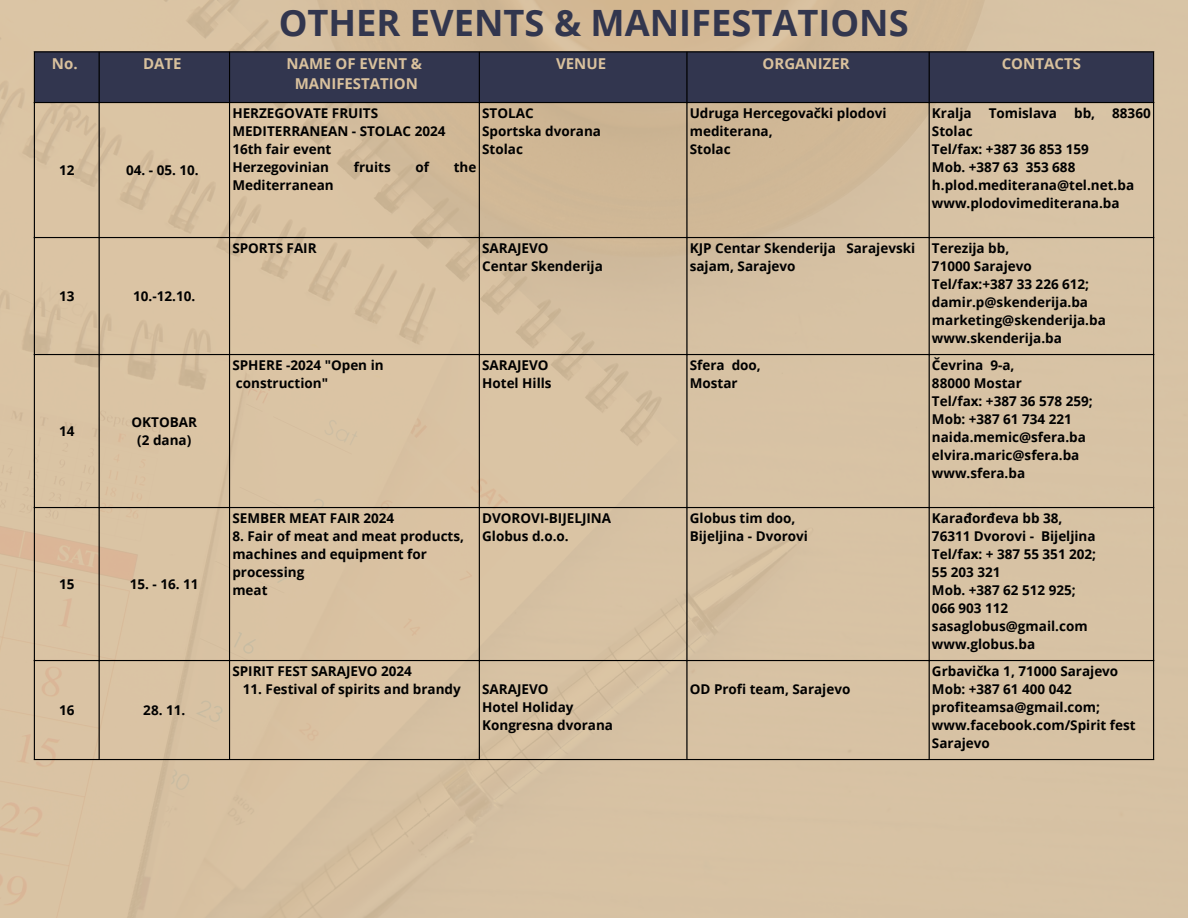
<style>
.page{position:relative;width:1188px;height:918px;background:#fff}
.page>*{position:absolute;margin:0;border:0;box-sizing:border-box;transform-origin:0 0}
.t1{font:700 36.3px "Open Sans";color:#32364e}
.t2{font:700 15px "Open Sans";color:#d9c19d}
.t3{font:700 13.5px/18px "Open Sans";color:#000}
</style>
<div class="page">
<img style="left:0;top:0;width:1188px;height:918px">
<div style="left:35px;top:52px;width:1118px;height:50px;background:#32364f"></div>
<hr style="left:34px;top:52px;width:1px;height:707px;background:#000">
<hr style="left:99px;top:52px;width:1px;height:707px;background:#000">
<hr style="left:229px;top:52px;width:1px;height:707px;background:#000">
<hr style="left:479px;top:52px;width:1px;height:707px;background:#000">
<hr style="left:686px;top:52px;width:2px;height:707px;background:#000">
<hr style="left:929px;top:52px;width:1px;height:707px;background:#000">
<hr style="left:1153px;top:52px;width:1px;height:707px;background:#000">
<hr style="left:34px;top:51px;width:1120px;height:1px;background:#000">
<hr style="left:34px;top:102px;width:1120px;height:1px;background:#000">
<hr style="left:34px;top:237px;width:1120px;height:1px;background:#000">
<hr style="left:34px;top:354px;width:1120px;height:1px;background:#000">
<hr style="left:34px;top:507px;width:1120px;height:1px;background:#000">
<hr style="left:34px;top:660px;width:1120px;height:1px;background:#000">
<hr style="left:34px;top:759px;width:1120px;height:1px;background:#000">
<p class="t1" style="left:279px;top:-3px;width:632px">OTHER EVENTS &amp; MANIFESTATIONS</p>
<p class="t2" style="left:52px;top:53px;width:27px">No.</p>
<h1 class="t2" style="left:143px;top:53px;width:40px">DATE</h1>
<p class="t2" style="left:287px;top:53px;width:137px">NAME OF EVENT &amp;</p>
<p class="t2" style="left:295px;top:73px;width:125px">MANIFESTATION</p>
<p class="t2" style="left:556px;top:53px;width:52px">VENUE</p>
<p class="t2" style="left:763px;top:53px;width:89px">ORGANIZER</p>
<p class="t2" style="left:1002px;top:53px;width:81px">CONTACTS</p>
<p class="t3" style="left:59px;top:161px;width:17px">12</p>
<p class="t3" style="left:126px;top:161px;width:74px">04. - 05. 10.</p>
<p class="t3" style="left:59px;top:287px;width:17px">13</p>
<p class="t3" style="left:133px;top:287px;width:64px">10.-12.10.</p>
<p class="t3" style="left:59px;top:422px;width:17px">14</p>
<p class="t3" style="left:132px;top:413px;width:67px">OKTOBAR</p>
<p class="t3" style="left:137px;top:431px;width:56px">(2 dana)</p>
<p class="t3" style="left:59px;top:575px;width:17px">15</p>
<p class="t3" style="left:130px;top:575px;width:70px">15. - 16. 11</p>
<p class="t3" style="left:59px;top:701px;width:17px">16</p>
<p class="t3" style="left:143px;top:701px;width:43px">28. 11.</p>
<p class="t3" style="left:232px;top:103px;width:147px">HERZEGOVATE FRUITS</p>
<p class="t3" style="left:232px;top:121px;width:215px">MEDITERRANEAN - STOLAC 2024</p>
<p class="t3" style="left:232px;top:139px;width:101px">16th fair event</p>
<p class="t3" style="left:232px;top:157px;width:98px">Herzegovinian</p>
<p class="t3" style="left:354px;top:157px;width:38px">fruits</p>
<p class="t3" style="left:416px;top:157px;width:15px">of</p>
<p class="t3" style="left:454px;top:157px;width:24px">the</p>
<p class="t3" style="left:232px;top:175px;width:103px">Mediterranean</p>
<p class="t3" style="left:482px;top:103px;width:53px">STOLAC</p>
<p class="t3" style="left:482px;top:121px;width:120px">Sportska dvorana</p>
<p class="t3" style="left:482px;top:139px;width:42px">Stolac</p>
<p class="t3" style="left:232px;top:238px;width:86px">SPORTS FAIR</p>
<p class="t3" style="left:482px;top:238px;width:68px">SARAJEVO</p>
<p class="t3" style="left:482px;top:256px;width:122px">Centar Skenderija</p>
<p class="t3" style="left:232px;top:355px;width:153px">SPHERE -2024 "Open in</p>
<p class="t3" style="left:236px;top:373px;width:94px">construction"</p>
<p class="t3" style="left:482px;top:355px;width:68px">SARAJEVO</p>
<p class="t3" style="left:482px;top:373px;width:71px">Hotel Hills</p>
<p class="t3" style="left:232px;top:508px;width:163px">SEMBER MEAT FAIR 2024</p>
<p class="t3" style="left:232px;top:526px;width:233px">8. Fair of meat and meat products, machines and equipment for processing</p>
<p class="t3" style="left:232px;top:580px;width:37px">meat</p>
<p class="t3" style="left:482px;top:508px;width:131px">DVOROVI-BIJELJINA</p>
<p class="t3" style="left:482px;top:526px;width:88px">Globus d.o.o.</p>
<p class="t3" style="left:232px;top:661px;width:181px">SPIRIT FEST SARAJEVO 2024</p>
<p class="t3" style="left:243px;top:679px;width:219px">11. Festival of spirits and brandy</p>
<p class="t3" style="left:482px;top:679px;width:68px">SARAJEVO</p>
<p class="t3" style="left:482px;top:697px;width:93px">Hotel Holiday</p>
<p class="t3" style="left:482px;top:715px;width:132px">Kongresna dvorana</p>
<p class="t3" style="left:690px;top:103px;width:198px">Udruga Hercegovački plodovi</p>
<p class="t3" style="left:690px;top:121px;width:84px">mediterana,</p>
<p class="t3" style="left:690px;top:139px;width:42px">Stolac</p>
<p class="t3" style="left:932px;top:103px;width:41px">Kralja</p>
<p class="t3" style="left:989px;top:103px;width:70px">Tomislava</p>
<p class="t3" style="left:1074px;top:103px;width:22px">bb,</p>
<p class="t3" style="left:1112px;top:103px;width:40px">88360</p>
<p class="t3" style="left:932px;top:121px;width:42px">Stolac</p>
<p class="t3" style="left:932px;top:139px;width:158px">Tel/fax: +387 36 853 159</p>
<p class="t3" style="left:932px;top:157px;width:145px">Mob. +387 63 353 688</p>
<p class="t3" style="left:932px;top:175px;width:204px">h.plod.mediterana@tel.net.ba</p>
<p class="t3" style="left:932px;top:193px;width:189px">www.plodovimediterana.ba</p>
<p class="t3" style="left:690px;top:238px;width:227px">KJP Centar Skenderija Sarajevski sajam, Sarajevo</p>
<p class="t3" style="left:932px;top:238px;width:79px">Terezija bb,</p>
<p class="t3" style="left:932px;top:256px;width:101px">71000 Sarajevo</p>
<p class="t3" style="left:932px;top:274px;width:159px">Tel/fax:+387 33 226 612;</p>
<p class="t3" style="left:932px;top:292px;width:158px">damir.p@skenderija.ba</p>
<p class="t3" style="left:932px;top:310px;width:175px">marketing@skenderija.ba</p>
<p class="t3" style="left:932px;top:328px;width:131px">www.skenderija.ba</p>
<p class="t3" style="left:690px;top:355px;width:73px">Sfera doo,</p>
<p class="t3" style="left:690px;top:373px;width:49px">Mostar</p>
<p class="t3" style="left:690px;top:508px;width:107px">Globus tim doo,</p>
<p class="t3" style="left:690px;top:526px;width:120px">Bijeljina - Dvorovi</p>
<p class="t3" style="left:690px;top:679px;width:162px">OD Profi team, Sarajevo</p>
<p class="t3" style="left:932px;top:355px;width:84px">Čevrina 9-a,</p>
<p class="t3" style="left:932px;top:373px;width:91px">88000 Mostar</p>
<p class="t3" style="left:932px;top:391px;width:162px">Tel/fax: +387 36 578 259;</p>
<p class="t3" style="left:932px;top:409px;width:141px">Mob: +387 61 734 221</p>
<p class="t3" style="left:932px;top:427px;width:155px">naida.memic@sfera.ba</p>
<p class="t3" style="left:932px;top:445px;width:149px">elvira.maric@sfera.ba</p>
<p class="t3" style="left:932px;top:463px;width:95px">www.sfera.ba</p>
<p class="t3" style="left:932px;top:508px;width:132px">Karađorđeva bb 38,</p>
<p class="t3" style="left:932px;top:526px;width:165px">76311 Dvorovi - Bijeljina</p>
<p class="t3" style="left:932px;top:544px;width:166px">Tel/fax: + 387 55 351 202;</p>
<p class="t3" style="left:932px;top:562px;width:70px">55 203 321</p>
<p class="t3" style="left:932px;top:580px;width:145px">Mob. +387 62 512 925;</p>
<p class="t3" style="left:932px;top:598px;width:78px">066 903 112</p>
<p class="t3" style="left:932px;top:616px;width:157px">sasaglobus@gmail.com</p>
<p class="t3" style="left:932px;top:634px;width:105px">www.globus.ba</p>
<p class="t3" style="left:932px;top:661px;width:188px">Grbavička 1, 71000 Sarajevo</p>
<p class="t3" style="left:932px;top:679px;width:141px">Mob: +387 61 400 042</p>
<p class="t3" style="left:932px;top:697px;width:170px">profiteamsa@gmail.com;</p>
<p class="t3" style="left:932px;top:715px;width:205px">www.facebook.com/Spirit fest<br>Sarajevo</p>
</div>
